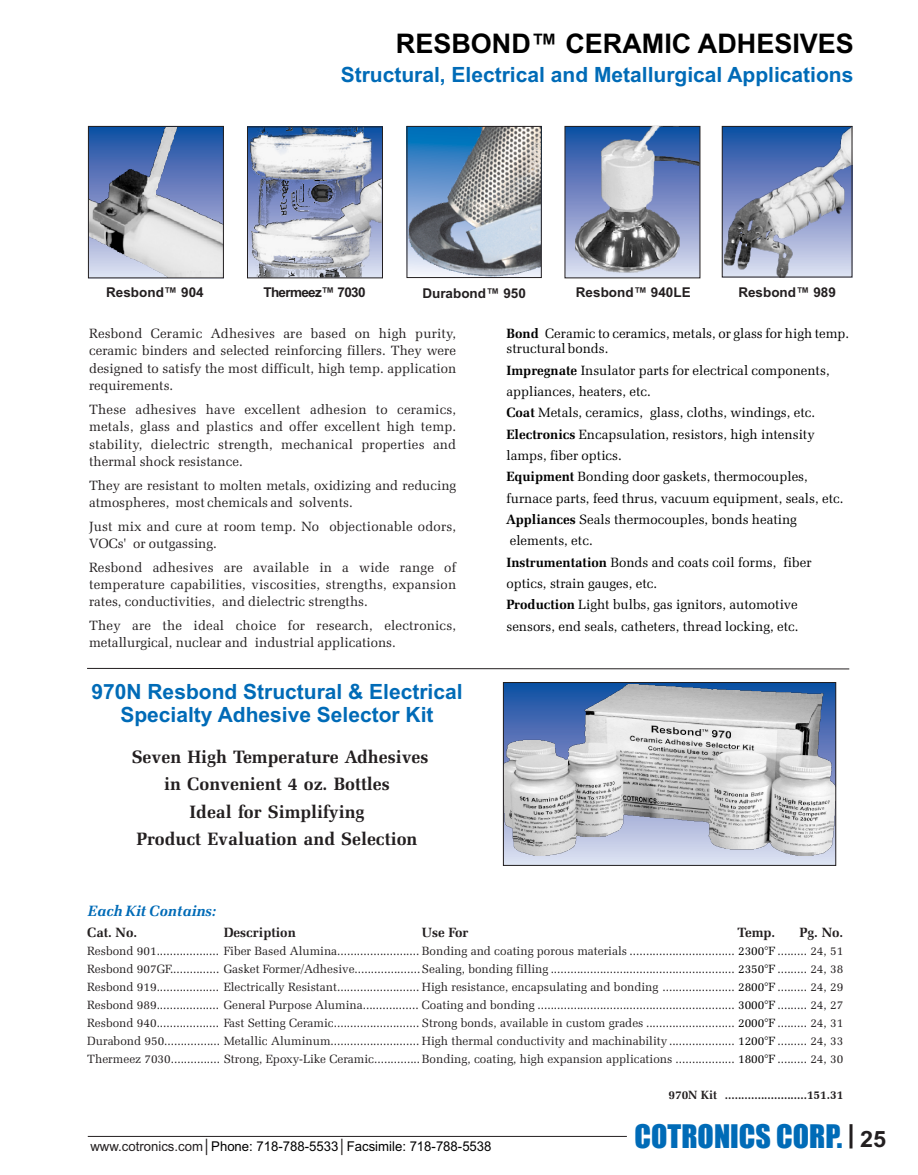
<style>
.page{position:relative;width:918px;height:1175px;background:#fff}
.page>*{position:absolute;margin:0;border:0;box-sizing:border-box;transform-origin:0 0}
.t1{font:30px "Impact";color:#006bb7}
.t2{font:700 27px "Arial";color:#000}
.t3{font:700 21px/23.4px "Arial";color:#006bb7;text-align:center}
.t4{font:700 18px/27.5px "Zapf Elliptical 711 BT";color:#231f20;text-align:center}
.t5{font:italic 700 15px "Zapf Elliptical 711 BT";color:#006bb7}
.t6{font:13.5px/17.4px "Zapf Elliptical 711 BT";color:#231f20;text-align:justify}
.t7{font:13.5px/21.3px "Zapf Elliptical 711 BT";color:#000}
.t8{font:13.5px "Arial";color:#000}
.t9{font:700 13.5px "Arial";color:#231f20}
.t10{font:700 13.5px "Zapf Elliptical 711 BT";color:#231f20}
.t11{font:700 13.5px "Arial";letter-spacing:-.045em;color:#231f20}
.t12{font:13.5px "Arial";color:#231f20}
.t13{font:12px/18px "Zapf Elliptical 711 BT";color:#231f20;text-align:justify}
.t14{font:700 12px "Zapf Elliptical 711 BT";color:#231f20}
.s1{font-weight:700}
.s2{color:#000}
.s3{color:#231f20}
.s4{font-family:"Arial";font-weight:700;font-size:22.5px;color:#231f20}
</style>
<div class="page">
<svg style="left:567px;top:128px;width:131px;height:148px;background:#97a8d3"></svg>
<div style="left:565px;top:126px;width:135px;height:152px;border:1px solid #231f20"></div>
<img style="left:575px;top:127px;width:125px;height:145px">
<img style="left:90px;top:128px;width:132px;height:148px">
<div style="left:88px;top:126px;width:136px;height:152px;border:1px solid #231f20"></div>
<hr style="left:850px;top:1124px;width:3px;height:24px;background:#231f20">
<svg style="left:87px;top:668px;width:763px;height:1px"></svg>
<img style="left:725px;top:128px;width:127px;height:150px">
<div style="left:722px;top:126px;width:130px;height:151px;border:1px solid #231f20"></div>
<div style="left:503px;top:682px;width:333px;height:183px;background:#d9e0f1"></div>
<img style="left:505px;top:684px;width:329px;height:172px">
<div style="left:503px;top:682px;width:333px;height:183px;border:1px solid #231f20"></div>
<img style="left:406px;top:127px;width:134px;height:151px">
<div style="left:407px;top:126px;width:135px;height:152px;border:1px solid #231f20"></div>
<img style="left:250px;top:128px;width:131px;height:148px">
<div style="left:247px;top:126px;width:136px;height:152px;border:1px solid #231f20"></div>
<hr style="left:88px;top:1136px;width:539px;height:1px;background:#231f20">
<h2 class="t2" style="left:396px;top:33px;width:460px">RESBOND™ CERAMIC ADHESIVES</h2>
<h3 class="t3" style="left:341px;top:64px;width:514px">Structural, Electrical and Metallurgical Applications</h3>
<p class="t9" style="left:106px;top:287px;width:99px">Resbond™ 904</p>
<p class="t11" style="left:263px;top:287px;width:104px">Thermeez™ 7030</p>
<p class="t9" style="left:422px;top:288px;width:105px">Durabond™ 950</p>
<p class="t9" style="left:576px;top:287px;width:116px">Resbond™ 940LE</p>
<p class="t9" style="left:738px;top:287px;width:99px">Resbond™ 989</p>
<p class="t6" style="left:89px;top:326px;width:369px">Resbond Ceramic Adhesives are based on high purity, ceramic binders and selected reinforcing fillers. They were designed to satisfy the most difficult, high temp. application requirements.</p>
<p class="t6" style="left:89px;top:401px;width:369px">These adhesives have excellent adhesion to ceramics, metals, glass and plastics and offer excellent high temp. stability, dielectric strength, mechanical properties and thermal shock resistance.</p>
<p class="t6" style="left:89px;top:477px;width:369px">They are resistant to molten metals, oxidizing and reducing atmospheres, most chemicals and solvents.</p>
<p class="t6" style="left:89px;top:518px;width:369px">Just mix and cure at room temp. No objectionable odors,<br>VOCs' or outgassing.</p>
<p class="t6" style="left:89px;top:559px;width:369px">Resbond adhesives are available in a wide range of temperature capabilities, viscosities, strengths, expansion rates, conductivities, and dielectric strengths.</p>
<p class="t6" style="left:89px;top:617px;width:369px">They are the ideal choice for research, electronics, metallurgical, nuclear and industrial applications.</p>
<h3 class="t3" style="left:91px;top:681px;width:373px">970N Resbond Structural &amp; Electrical<br>Specialty Adhesive Selector Kit</h3>
<h3 class="t4" style="left:132px;top:744px;width:298px">Seven High Temperature Adhesives in Convenient 4 oz. Bottles</h3>
<h3 class="t4" style="left:190px;top:799px;width:176px">Ideal for Simplifying</h3>
<h3 class="t4" style="left:137px;top:826px;width:282px">Product Evaluation and Selection</h3>
<p class="t5" style="left:88px;top:904px;width:130px">Each Kit Contains:</p>
<p class="t7" style="left:506px;top:326px;width:344px;line-height:15.8px"><span class="s1">Bond</span> Ceramic to ceramics, metals, or glass for high temp. structural bonds.</p>
<p class="t7" style="left:506px;top:360px;width:325px"><span class="s1">Impregnate</span> Insulator parts for electrical components, appliances, heaters, etc.<br><span class="s1">Coat</span> Metals, ceramics, glass, cloths, windings, etc.<br><span class="s1">Electronics</span> Encapsulation, resistors, high intensity</p>
<p class="t7" style="left:506px;top:446px;width:117px">lamps, fiber optics.</p>
<p class="t7" style="left:506px;top:488px;width:339px">furnace parts, feed thrus, vacuum equipment, seals, etc.</p>
<p class="t7" style="left:506px;top:531px;width:307px">elements, etc.<br><span class="s1">Instrumentation</span> Bonds and coats coil forms, fiber</p>
<p class="t7" style="left:506px;top:595px;width:294px"><span class="s1">Production</span> Light bulbs, gas ignitors, automotive sensors, end seals, catheters, thread locking, etc.</p>
<p class="t7" style="left:506px;top:467px;width:303px"><span class="s1">Equipment</span> Bonding door gaskets, thermocouples,</p>
<p class="t7" style="left:506px;top:510px;width:292px"><span class="s1">Appliances</span> Seals thermocouples, bonds heating</p>
<p class="t7" style="left:506px;top:574px;width:152px">optics, strain gauges, etc.</p>
<p class="t10" style="left:224px;top:926px;width:74px">Description</p>
<p class="t10" style="left:738px;top:926px;width:39px">Temp.</p>
<p class="t10" style="left:800px;top:926px;width:45px">Pg. No.</p>
<p class="t10" style="left:87px;top:926px;width:51px">Cat. No.</p>
<p class="t13" style="left:87px;top:942px;width:758px">Resbond 901................... Fiber Based Alumina......................... Bonding and coating porous materials ................................ <span class="s2">2300°F</span> ......... 24, 51<br>Resbond 907GF............... Gasket Former/Adhesive....................Sealing, bonding filling ........................................................ <span class="s2">2350°F</span> ......... 24, 38<br>Resbond 919................... Electrically Resistant......................... High resistance, encapsulating and bonding ...................... <span class="s2">2800°F</span> ......... 24, 29<br>Resbond 989................... General Purpose Alumina................. Coating and bonding ............................................................ <span class="s2">3000°F</span> ......... 24, 27<br>Resbond 940................... Fast Setting Ceramic.......................... Strong bonds, available in custom grades ........................... <span class="s2">2000°F</span> ......... 24, 31<br>Durabond 950................. Metallic Aluminum........................... High thermal conductivity and machinability.................... <span class="s2">1200°F</span> ......... 24, 33<br>Thermeez 7030............... Strong, Epoxy-Like Ceramic..............Bonding, coating, high expansion applications .................. <span class="s2">1800°F</span> ......... 24, 30</p>
<p class="t10" style="left:422px;top:926px;width:48px">Use For</p>
<p class="t8" style="left:90px;top:1140px;width:403px"><span class="s3">www.cotronics.com│</span>Phone: 718-788-5533 Facsimile: 718-788-5538</p>
<p class="t12" style="left:339px;top:1140px;width:10px">│</p>
<p class="t14" style="left:669px;top:1089px;width:50px">970N Kit</p>
<p class="t14" style="left:725px;top:1089px;width:120px">.........................151.31</p>
<h1 class="t1" style="left:635px;top:1123px;width:253px">COTRONICS CORP. <span class="s4">25</span></h1>
</div>
